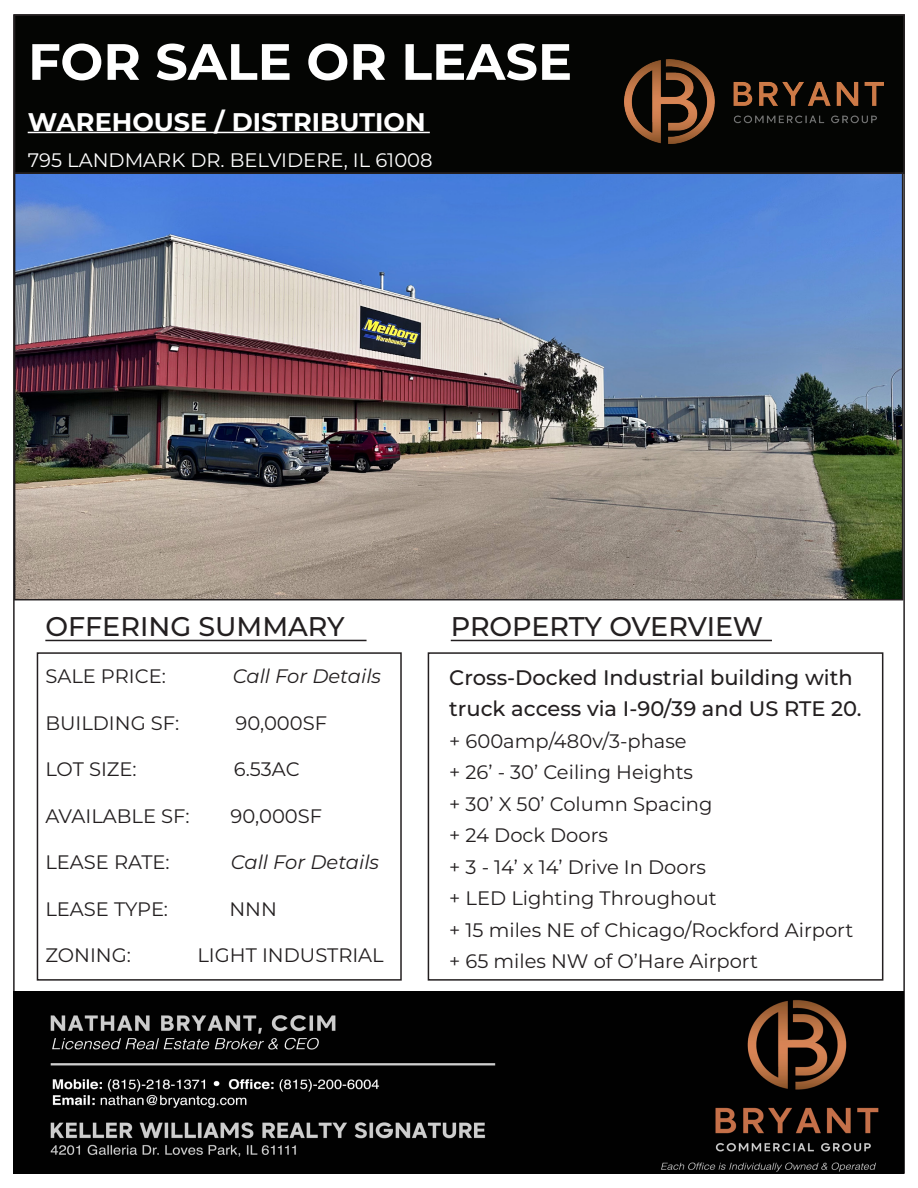
<style>
.page{position:relative;width:918px;height:1188px;background:#fff}
.page>*{position:absolute;margin:0;border:0;box-sizing:border-box;transform-origin:0 0}
.t1{font:700 51px "Montserrat";color:#fff}
.t2{font:500 27px "Montserrat";color:#231f20}
.t3{font:700 25.5px "Montserrat";color:#fff}
.t4{font:500 21px/31.5px "Montserrat";color:#231f20}
.t5{font:19.5px "Montserrat";color:#231f20}
.t6{font:19.5px "Montserrat";color:#fff}
.t7{font:italic 19.5px "Montserrat";color:#231f20}
</style>
<div class="page">
<div style="left:15px;top:15px;width:889px;height:158px;background:#040503"></div>
<hr style="left:45px;top:640px;width:322px;height:1px;background:#231f20">
<div style="left:37px;top:652px;width:365px;height:329px;border:2px solid #231f20"></div>
<div style="left:428px;top:652px;width:455px;height:329px;border:2px solid #231f20"></div>
<hr style="left:28px;top:132px;width:402px;height:1px;background:#fff">
<img style="left:17px;top:175px;width:883px;height:422px">
<div style="left:14px;top:172px;width:889px;height:428px;border:2px solid #231f20"></div>
<img style="left:13px;top:991px;width:890px;height:183px">
<hr style="left:451px;top:640px;width:321px;height:1px;background:#231f20">
<img style="left:624px;top:60px;width:259px;height:84px">
<p class="t1" style="left:28px;top:25px;width:546px">FOR SALE OR LEASE</p>
<p class="t3" style="left:28px;top:103px;width:399px">WAREHOUSE / DISTRIBUTION</p>
<p class="t6" style="left:28px;top:147px;width:406px">795 LANDMARK DR. BELVIDERE, IL 61008</p>
<p class="t2" style="left:45px;top:607px;width:301px">OFFERING SUMMARY</p>
<p class="t2" style="left:451px;top:607px;width:314px">PROPERTY OVERVIEW</p>
<p class="t5" style="left:45px;top:663px;width:122px">SALE PRICE:</p>
<p class="t7" style="left:233px;top:663px;width:150px">Call For Details</p>
<p class="t5" style="left:45px;top:709px;width:136px">BUILDING SF:</p>
<p class="t5" style="left:236px;top:709px;width:93px">90,000SF</p>
<p class="t5" style="left:45px;top:756px;width:93px">LOT SIZE:</p>
<p class="t5" style="left:234px;top:756px;width:68px">6.53AC</p>
<p class="t5" style="left:45px;top:802px;width:146px">AVAILABLE SF:</p>
<p class="t5" style="left:231px;top:802px;width:93px">90,000SF</p>
<p class="t5" style="left:45px;top:849px;width:126px">LEASE RATE:</p>
<p class="t7" style="left:231px;top:849px;width:150px">Call For Details</p>
<p class="t5" style="left:45px;top:895px;width:124px">LEASE TYPE:</p>
<p class="t5" style="left:229px;top:895px;width:49px">NNN</p>
<p class="t5" style="left:45px;top:942px;width:87px">ZONING:</p>
<p class="t5" style="left:197px;top:942px;width:188px">LIGHT INDUSTRIAL</p>
<p class="t4" style="left:449px;top:661px;width:414px">Cross-Docked Industrial building with truck access via I-90/39 and US RTE 20.</p>
<p class="t5" style="left:449px;top:728px;width:239px">+ 600amp/480v/3-phase</p>
<p class="t5" style="left:449px;top:759px;width:245px">+ 26’ - 30’ Ceiling Heights</p>
<p class="t5" style="left:449px;top:791px;width:265px">+ 30’ X 50’ Column Spacing</p>
<p class="t5" style="left:449px;top:822px;width:160px">+ 24 Dock Doors</p>
<p class="t5" style="left:449px;top:854px;width:258px">+ 3 - 14’ x 14’ Drive In Doors</p>
<p class="t5" style="left:449px;top:885px;width:269px">+ LED Lighting Throughout</p>
<p class="t5" style="left:449px;top:917px;width:405px">+ 15 miles NE of Chicago/Rockford Airport</p>
<p class="t5" style="left:449px;top:948px;width:310px">+ 65 miles NW of O’Hare Airport</p>
</div>
